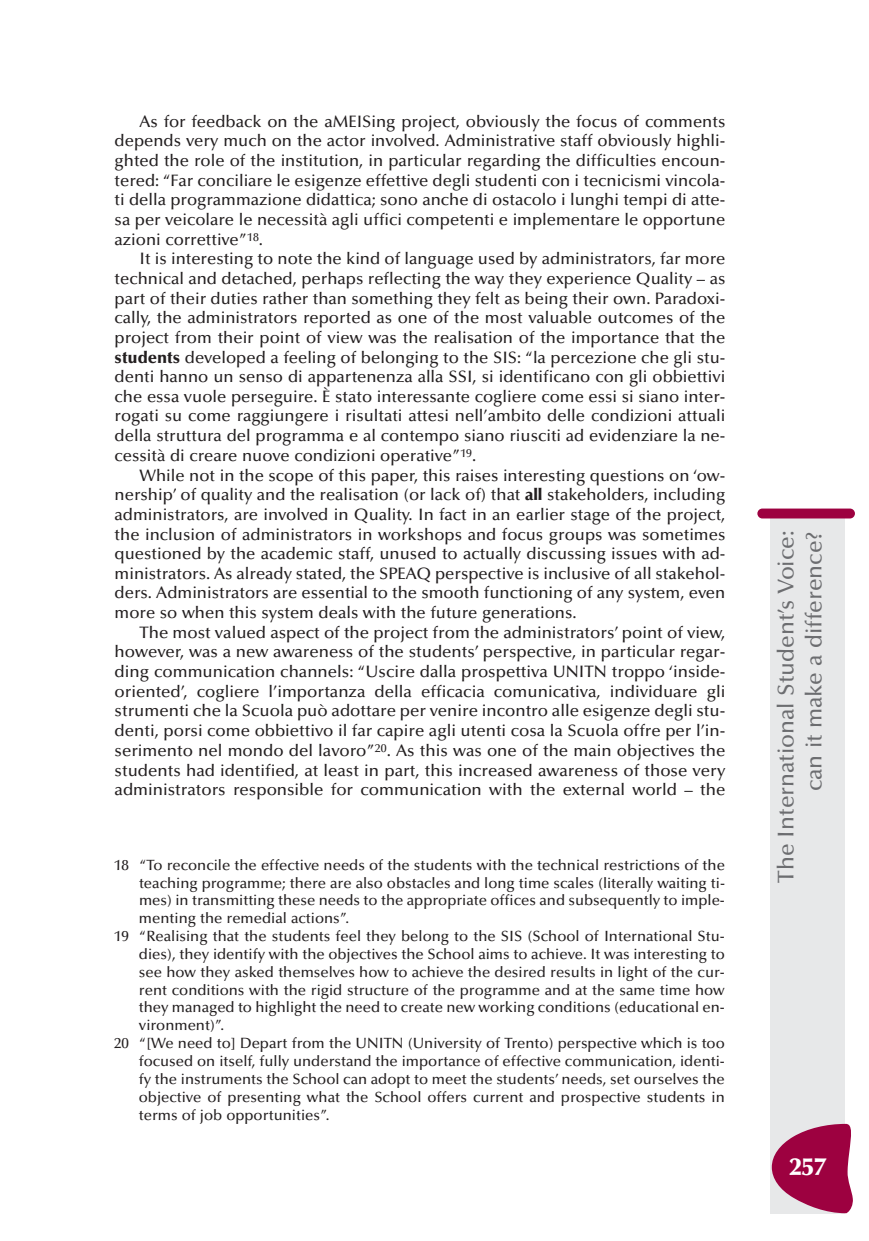
<style>
.page{position:relative;width:869px;height:1241px;background:#fff}
.page>*{position:absolute;margin:0;border:0;box-sizing:border-box;transform-origin:0 0}
.t1{font:900 24.5px "Optima";color:#fff}
.t2{font:500 22.75px/28px "Optima";color:#6c6d70;text-align:right}
.t3{font:500 16.62px "Optima";color:#231f20}
.t4{font:500 14.88px "Optima";color:#231f20}
.s1{font-weight:900}
</style>
<div class="page">
<div style="left:770px;top:516px;width:74px;height:697px;background:#e7e8e9"></div>
<div style="left:757px;top:508px;width:97px;height:10px;background:#9d0140;border-radius:5px"></div>
<svg style="left:771px;top:1123px;width:82px;height:89px"></svg>
<p class="t3" style="left:139px;top:115px;width:587px">As for feedback on the aMEISing project, obviously the focus of comments</p>
<p class="t3" style="left:115px;top:134px;width:612px">depends very much on the actor involved. Administrative staff obviously highli-</p>
<p class="t3" style="left:115px;top:154px;width:612px">ghted the role of the institution, in particular regarding the difficulties encoun-</p>
<p class="t3" style="left:115px;top:173px;width:612px">tered: “Far conciliare le esigenze effettive degli studenti con i tecnicismi vincola-</p>
<p class="t3" style="left:115px;top:193px;width:612px">ti della programmazione didattica; sono anche di ostacolo i lunghi tempi di atte-</p>
<p class="t3" style="left:115px;top:213px;width:612px">sa per veicolare le necessità agli uffici competenti e implementare le opportune</p>
<p class="t3" style="left:115px;top:233px;width:150px">azioni correttive”<sup>18</sup>.</p>
<p class="t3" style="left:139px;top:252px;width:587px">It is interesting to note the kind of language used by administrators, far more</p>
<p class="t3" style="left:115px;top:272px;width:612px">technical and detached, perhaps reflecting the way they experience Quality – as</p>
<p class="t3" style="left:115px;top:291px;width:612px">part of their duties rather than something they felt as being their own. Paradoxi-</p>
<p class="t3" style="left:115px;top:311px;width:612px">cally, the administrators reported as one of the most valuable outcomes of the</p>
<p class="t3" style="left:115px;top:331px;width:612px">project from their point of view was the realisation of the importance that the</p>
<p class="t3" style="left:115px;top:350px;width:612px"><span class="s1">students</span> developed a feeling of belonging to the SIS: “la percezione che gli stu-</p>
<p class="t3" style="left:115px;top:370px;width:612px">denti hanno un senso di appartenenza alla SSI, si identificano con gli obbiettivi</p>
<p class="t3" style="left:115px;top:389px;width:612px">che essa vuole perseguire. È stato interessante cogliere come essi si siano inter-</p>
<p class="t3" style="left:115px;top:409px;width:612px">rogati su come raggiungere i risultati attesi nell’ambito delle condizioni attuali</p>
<p class="t3" style="left:115px;top:429px;width:612px">della struttura del programma e al contempo siano riusciti ad evidenziare la ne-</p>
<p class="t3" style="left:115px;top:449px;width:363px">cessità di creare nuove condizioni operative”<sup>19</sup>.</p>
<p class="t3" style="left:139px;top:468px;width:587px">While not in the scope of this paper, this raises interesting questions on ‘ow-</p>
<p class="t3" style="left:115px;top:488px;width:612px">nership’ of quality and the realisation (or lack of) that <span class="s1">all</span> stakeholders, including</p>
<p class="t3" style="left:115px;top:508px;width:612px">administrators, are involved in Quality. In fact in an earlier stage of the project,</p>
<p class="t3" style="left:115px;top:527px;width:612px">the inclusion of administrators in workshops and focus groups was sometimes</p>
<p class="t3" style="left:115px;top:547px;width:612px">questioned by the academic staff, unused to actually discussing issues with ad-</p>
<p class="t3" style="left:115px;top:566px;width:612px">ministrators. As already stated, the SPEAQ perspective is inclusive of all stakehol-</p>
<p class="t3" style="left:115px;top:586px;width:612px">ders. Administrators are essential to the smooth functioning of any system, even</p>
<p class="t3" style="left:115px;top:606px;width:463px">more so when this system deals with the future generations.</p>
<p class="t3" style="left:139px;top:625px;width:587px">The most valued aspect of the project from the administrators’ point of view,</p>
<p class="t3" style="left:115px;top:645px;width:612px">however, was a new awareness of the students’ perspective, in particular regar-</p>
<p class="t3" style="left:115px;top:664px;width:612px">ding communication channels: “Uscire dalla prospettiva UNITN troppo ‘inside-</p>
<p class="t3" style="left:115px;top:684px;width:612px">oriented’, cogliere l’importanza della efficacia comunicativa, individuare gli</p>
<p class="t3" style="left:115px;top:704px;width:612px">strumenti che la Scuola può adottare per venire incontro alle esigenze degli stu-</p>
<p class="t3" style="left:115px;top:723px;width:612px">denti, porsi come obbiettivo il far capire agli utenti cosa la Scuola offre per l’in-</p>
<p class="t3" style="left:115px;top:743px;width:612px">serimento nel mondo del lavoro”<sup>20</sup>. As this was one of the main objectives the</p>
<p class="t3" style="left:115px;top:763px;width:612px">students had identified, at least in part, this increased awareness of those very</p>
<p class="t3" style="left:115px;top:782px;width:612px">administrators responsible for communication with the external world – the</p>
<p class="t4" style="left:114px;top:858px;width:612px">18 “To reconcile the effective needs of the students with the technical restrictions of the</p>
<p class="t4" style="left:139px;top:876px;width:587px">teaching programme; there are also obstacles and long time scales (literally waiting ti-</p>
<p class="t4" style="left:139px;top:894px;width:587px">mes) in transmitting these needs to the appropriate offices and subsequently to imple-</p>
<p class="t4" style="left:139px;top:912px;width:211px">menting the remedial actions”.</p>
<p class="t4" style="left:114px;top:930px;width:612px">19 “Realising that the students feel they belong to the SIS (School of International Stu-</p>
<p class="t4" style="left:139px;top:948px;width:587px">dies), they identify with the objectives the School aims to achieve. It was interesting to</p>
<p class="t4" style="left:139px;top:965px;width:587px">see how they asked themselves how to achieve the desired results in light of the cur-</p>
<p class="t4" style="left:139px;top:983px;width:587px">rent conditions with the rigid structure of the programme and at the same time how</p>
<p class="t4" style="left:139px;top:1001px;width:587px">they managed to highlight the need to create new working conditions (educational en-</p>
<p class="t4" style="left:139px;top:1019px;width:87px">vironment)”.</p>
<p class="t4" style="left:114px;top:1037px;width:612px">20 “[We need to] Depart from the UNITN (University of Trento) perspective which is too</p>
<p class="t4" style="left:139px;top:1054px;width:587px">focused on itself, fully understand the importance of effective communication, identi-</p>
<p class="t4" style="left:139px;top:1072px;width:587px">fy the instruments the School can adopt to meet the students’ needs, set ourselves the</p>
<p class="t4" style="left:139px;top:1090px;width:587px">objective of presenting what the School offers current and prospective students in</p>
<p class="t4" style="left:139px;top:1108px;width:192px">terms of job opportunities”.</p>
<p class="t2" style="left:773px;top:882px;width:354px;rotate:-90deg">The International Student’s Voice: can it make a difference?</p>
<p class="t1" style="left:789px;top:1156px;width:38px">257</p>
</div>
